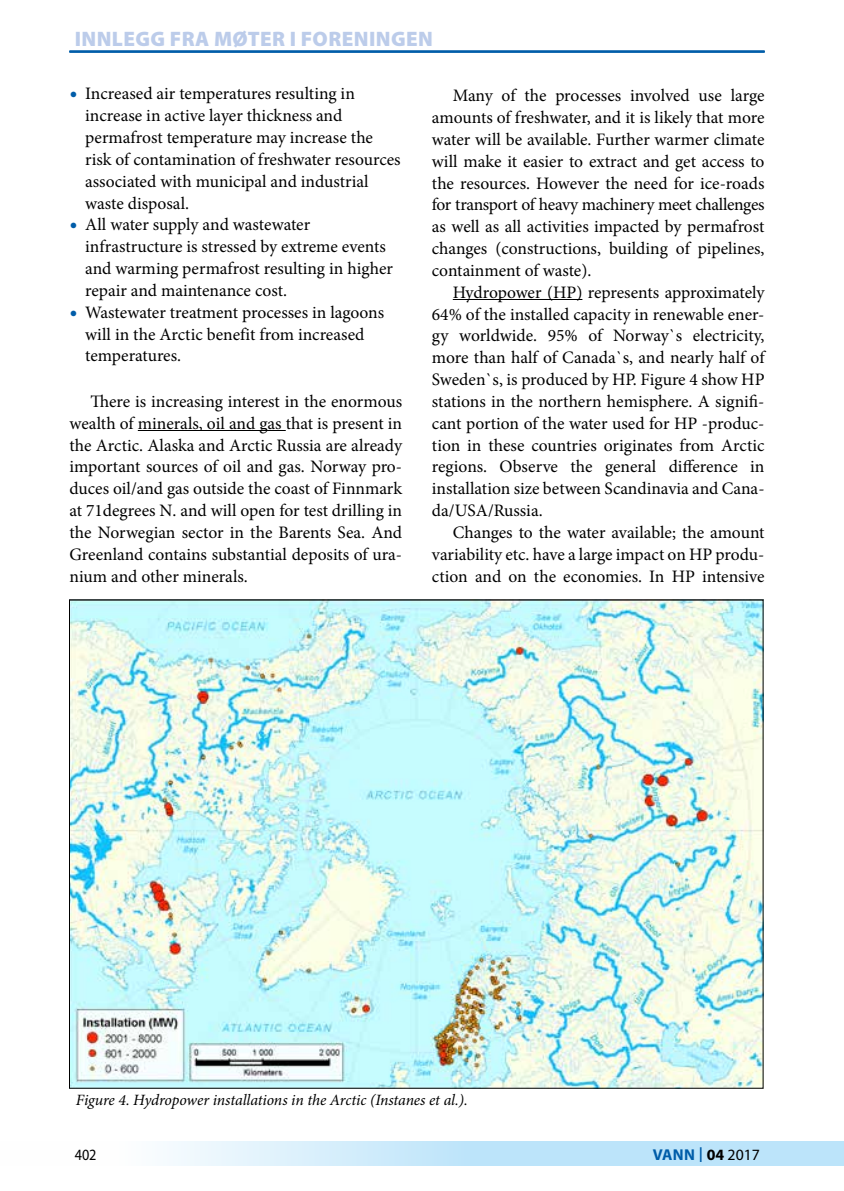
<style>
.page{position:relative;width:844px;height:1191px;background:#fff}
.page>*{position:absolute;margin:0;border:0;box-sizing:border-box;transform-origin:0 0}
.t1{font:900 21px "Myriad Pro";letter-spacing:.02em;color:#bcccea}
.t2{font:17.5px/21.9px "Minion Pro";color:#000;text-align:justify}
.t3{font:italic 15.75px "Minion Pro";letter-spacing:-.01em;color:#000}
.t4{font:700 15.75px "Myriad Pro";letter-spacing:.01em;color:#005da9}
.t5{font:15.75px "Myriad Pro";color:#000;scale:.9 1}
.s1{font-size:21px;color:#005da9}
.s2{font-weight:400;font-size:21.88px}
.s3{color:#000}
.s4{font-weight:400;color:#000}
</style>
<div class="page">
<svg style="left:169px;top:1141px;width:674px;height:25px;background:#c8e8fa"></svg>
<hr style="left:69px;top:51px;width:695px;height:1px;background:#005da9">
<hr style="left:138px;top:430px;width:148px;height:1px;background:#000">
<hr style="left:452px;top:299px;width:130px;height:1px;background:#000">
<img style="left:71px;top:601px;width:690px;height:485px">
<p class="t1" style="left:75px;top:24px;width:360px">INNLEGG FRA MØTER I FORENINGEN</p>
<p class="t2" style="left:85px;top:83px;width:317px;text-align:left;text-indent:-16px"><span class="s1">•</span> Increased air temperatures resulting in increase in active layer thickness and permafrost temperature may increase the risk of contamination of freshwater resources associated with municipal and industrial waste disposal.</p>
<p class="t2" style="left:85px;top:214px;width:309px;text-align:left;text-indent:-16px"><span class="s1">•</span> All water supply and wastewater infrastructure is stressed by extreme events and warming permafrost resulting in higher repair and maintenance cost.</p>
<p class="t2" style="left:85px;top:301px;width:300px;text-align:left;text-indent:-16px"><span class="s1">•</span> Wastewater treatment processes in lagoons will in the Arctic benefit from increased temperatures.</p>
<p class="t2" style="left:69px;top:390px;width:334px;text-indent:21px">There is increasing interest in the enormous wealth of minerals, oil and gas that is present in the Arctic. Alaska and Arctic Russia are already important sources of oil and gas. Norway pro&shy;duces oil/and gas outside the coast of Finnmark at 71degrees N. and will open for test drilling in the Norwegian sector in the Barents Sea. And Greenland contains substantial deposits of ura&shy;nium and other minerals.</p>
<p class="t1" style="left:75px;top:24px;width:311px">FAGFELLEVURDERTE ARTIKLER</p>
<p class="t2" style="left:432px;top:85px;width:334px;text-indent:21px">Many of the processes involved use large amounts of freshwater, and it is likely that more water will be available. Further warmer climate will make it easier to extract and get access to the resources. However the need for ice-roads for transport of heavy machinery meet challenges as well as all activities impacted by permafrost changes (constructions, building of pipelines, containment of waste).</p>
<p class="t2" style="left:432px;top:281px;width:334px;text-indent:21px">Hydropower (HP) represents approximately 64% of the installed capacity in renewable ener&shy;gy worldwide. 95% of Norway`s electricity, more than half of Canada`s, and nearly half of Sweden`s, is produced by HP. Figure 4 show HP stations in the northern hemisphere. A signifi&shy;cant portion of the water used for HP -produc&shy;tion in these countries originates from Arctic regions. Observe the general difference in installation size between Scandinavia and Cana&shy;da/USA/Russia.</p>
<p class="t2" style="left:432px;top:521px;width:334px;text-indent:21px">Changes to the water available; the amount variability etc. have a large impact on HP produ&shy;ction and on the economies. In HP intensive</p>
<p class="t3" style="left:76px;top:1089px;width:393px">Figure 4. Hydropower installations in the Arctic (Instanes et al.).</p>
<p class="t5" style="left:75px;top:1145px;width:26px">402</p>
<p class="t4" style="left:652px;top:1144px;width:109px">VANN <span class="s2">I</span> <span class="s3">04</span> <span class="s4">2017</span></p>
</div>
